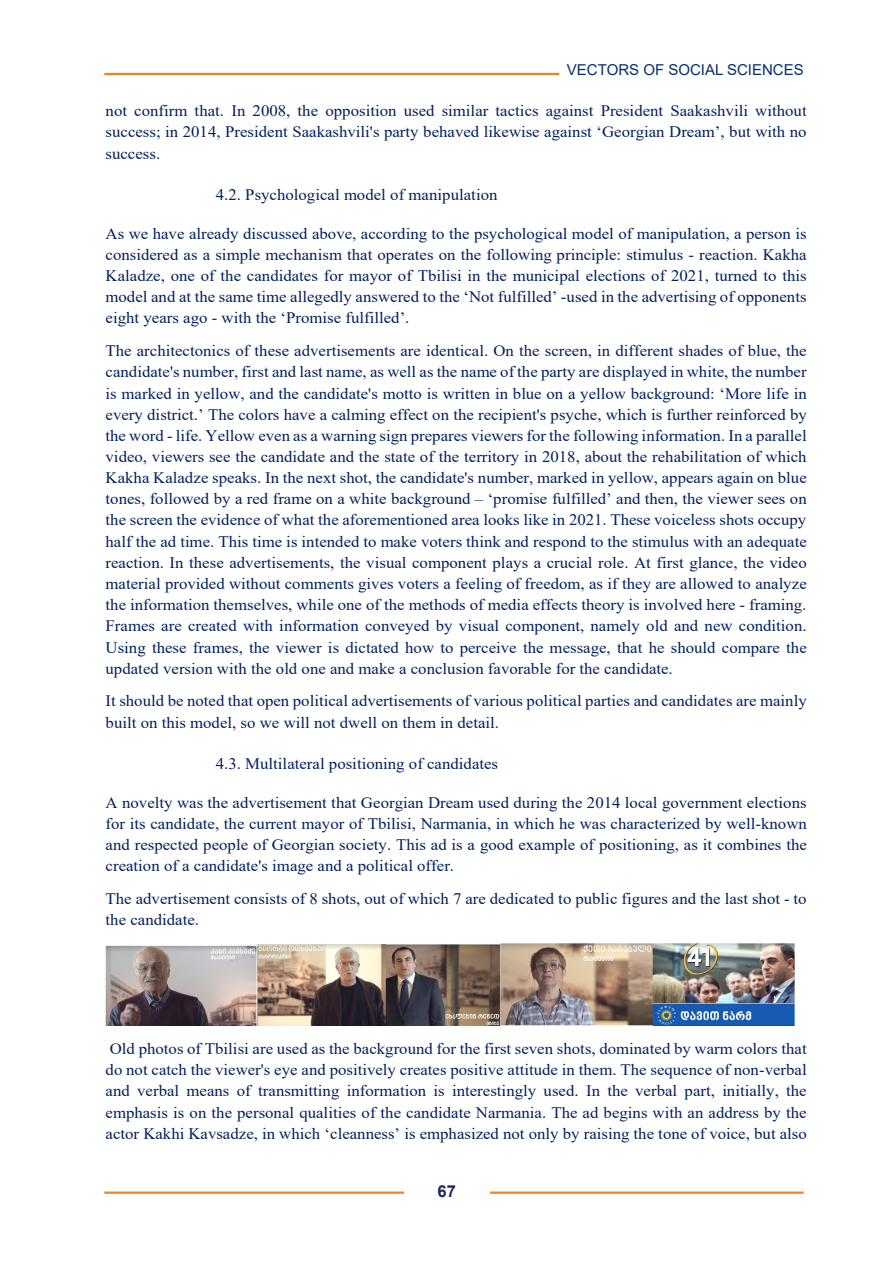
<style>
.page{position:relative;width:893px;height:1263px;background:#fff}
.page>*{position:absolute;margin:0;border:0;box-sizing:border-box;transform-origin:0 0}
.t1{font:700 16.5px "Arial";color:#1d285c}
.t2{font:16.05px/21.1px "Times New Roman";color:#002060;text-align:justify;scale:1.05 1}
.t3{font:15px "Arial";color:#052d6f}
</style>
<div class="page">
<hr style="left:104px;top:1191px;width:700px;height:3px;background:#f58220">
<div style="left:404px;top:1184px;width:85px;height:25px;background:#fff"></div>
<hr style="left:104px;top:73px;width:455px;height:2px;background:#f58220">
<img style="left:105px;top:943px;width:689px;height:82px">
<p class="t3" style="left:567px;top:60px;width:238px">VECTORS OF SOCIAL SCIENCES</p>
<p class="t2" style="left:106px;top:100px;width:669px">not confirm that. In 2008, the opposition used similar tactics against President Saakashvili without success; in 2014, President Saakashvili's party behaved likewise against ‘Georgian Dream’, but with no success.</p>
<p class="t2" style="left:216px;top:184px;width:270px">4.2. Psychological model of manipulation</p>
<p class="t2" style="left:106px;top:222px;width:669px">As we have already discussed above, according to the psychological model of manipulation, a person is considered as a simple mechanism that operates on the following principle: stimulus - reaction. Kakha Kaladze, one of the candidates for mayor of Tbilisi in the municipal elections of 2021, turned to this model and at the same time allegedly answered to the ‘Not fulfilled’ -used in the advertising of opponents eight years ago - with the ‘Promise fulfilled’.</p>
<p class="t2" style="left:106px;top:340px;width:669px">The architectonics of these advertisements are identical. On the screen, in different shades of blue, the candidate's number, first and last name, as well as the name of the party are displayed in white, the number is marked in yellow, and the candidate's motto is written in blue on a yellow background: ‘More life in every district.’ The colors have a calming effect on the recipient's psyche, which is further reinforced by the word - life. Yellow even as a warning sign prepares viewers for the following information. In a parallel video, viewers see the candidate and the state of the territory in 2018, about the rehabilitation of which Kakha Kaladze speaks. In the next shot, the candidate's number, marked in yellow, appears again on blue tones, followed by a red frame on a white background – ‘promise fulfilled’ and then, the viewer sees on the screen the evidence of what the aforementioned area looks like in 2021. These voiceless shots occupy half the ad time. This time is intended to make voters think and respond to the stimulus with an adequate reaction. In these advertisements, the visual component plays a crucial role. At first glance, the video material provided without comments gives voters a feeling of freedom, as if they are allowed to analyze the information themselves, while one of the methods of media effects theory is involved here - framing.<br>Frames are created with information conveyed by visual component, namely old and new condition.<br>Using these frames, the viewer is dictated how to perceive the message, that he should compare the updated version with the old one and make a conclusion favorable for the candidate.</p>
<p class="t2" style="left:106px;top:690px;width:669px">It should be noted that open political advertisements of various political parties and candidates are mainly built on this model, so we will not dwell on them in detail.</p>
<p class="t2" style="left:216px;top:753px;width:270px">4.3. Multilateral positioning of candidates</p>
<p class="t2" style="left:106px;top:791px;width:669px">A novelty was the advertisement that Georgian Dream used during the 2014 local government elections for its candidate, the current mayor of Tbilisi, Narmania, in which he was characterized by well-known and respected people of Georgian society. This ad is a good example of positioning, as it combines the creation of a candidate's image and a political offer.</p>
<p class="t2" style="left:106px;top:888px;width:669px">The advertisement consists of 8 shots, out of which 7 are dedicated to public figures and the last shot - to the candidate.</p>
<p class="t2" style="left:106px;top:1037px;width:669px">Old photos of Tbilisi are used as the background for the first seven shots, dominated by warm colors that do not catch the viewer's eye and positively creates positive attitude in them. The sequence of non-verbal and verbal means of transmitting information is interestingly used. In the verbal part, initially, the emphasis is on the personal qualities of the candidate Narmania. The ad begins with an address by the actor Kakhi Kavsadze, in which ‘cleanness’ is emphasized not only by raising the tone of voice, but also</p>
<p class="t1" style="left:437px;top:1179px;width:20px">67</p>
</div>
